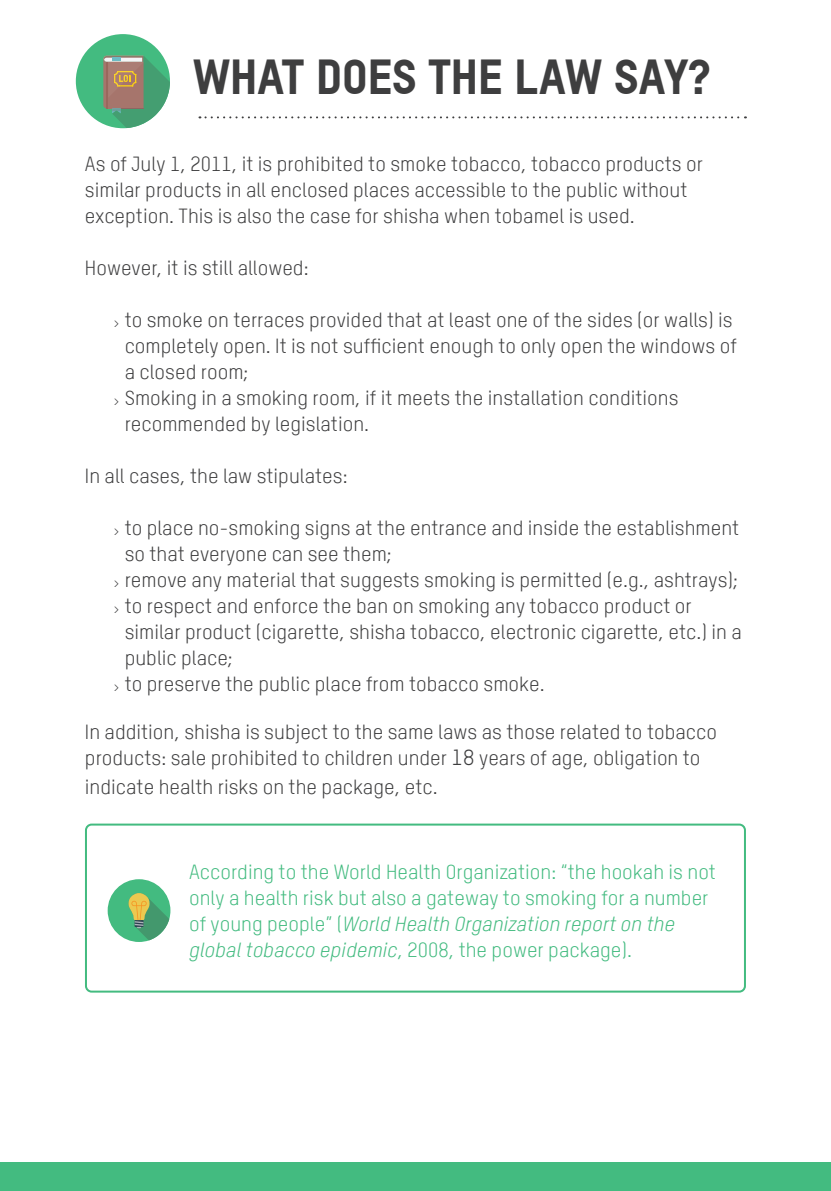
<style>
.page{position:relative;width:831px;height:1191px;background:#fff}
.page>*{position:absolute;margin:0;border:0;box-sizing:border-box;transform-origin:0 0}
.t1{font:800 48px "TSTARW00";color:#3e3e3f}
.t2{font:20px/26px "TSTARPROW00";color:#3e3e3f}
.t3{font:20px/26px "TSTARPROW00";color:#43bb80}
.t4{font:italic 20px "TSTARW00";color:#43bb80}
.s1{font-size:12px}
.s2{font-family:"TSTARPRO";font-size:22px}
.s3{font-family:"TSTARPROW00";font-style:normal}
.s4{font-family:"TSTARW00";font-style:italic}
</style>
<div class="page">
<div style="left:0;top:1162px;width:830px;height:29px;background:#43bb80"></div>
<svg style="left:199px;top:116px;width:546px;height:2px"></svg>
<div style="left:76px;top:34px;width:94px;height:94px;background:#43bb80;border-radius:50%"></div>
<svg style="left:103px;top:56px;width:67px;height:72px"></svg>
<div style="left:85px;top:823px;width:660px;height:169px;border:2px solid #43bb80;border-radius:6px"></div>
<svg style="left:108px;top:879px;width:62px;height:63px"></svg>
<h1 class="t1" style="left:193px;top:47px;width:518px">WHAT DOES THE LAW SAY?</h1>
<p class="t2" style="left:85px;top:150px;width:619px">As of July 1, 2011, it is prohibited to smoke tobacco, tobacco products or similar products in all enclosed places accessible to the public without exception. This is also the case for shisha when tobamel is used.</p>
<p class="t2" style="left:85px;top:254px;width:225px">However, it is still allowed:</p>
<p class="t2" style="left:113px;top:306px;width:620px"><span class="s1">&gt;</span> to smoke on terraces provided that at least one of the sides (or walls) is</p>
<p class="t2" style="left:125px;top:332px;width:613px">completely open. It is not sufficient enough to only open the windows of</p>
<p class="t2" style="left:125px;top:358px;width:125px">a closed room;</p>
<p class="t2" style="left:113px;top:384px;width:566px"><span class="s1">&gt;</span> Smoking in a smoking room, if it meets the installation conditions</p>
<p class="t2" style="left:125px;top:410px;width:246px">recommended by legislation.</p>
<p class="t2" style="left:85px;top:462px;width:264px">In all cases, the law stipulates:</p>
<p class="t2" style="left:113px;top:514px;width:627px"><span class="s1">&gt;</span> to place no-smoking signs at the entrance and inside the establishment</p>
<p class="t2" style="left:125px;top:540px;width:269px">so that everyone can see them;</p>
<p class="t2" style="left:113px;top:566px;width:626px"><span class="s1">&gt;</span> remove any material that suggests smoking is permitted (e.g., ashtrays);</p>
<p class="t2" style="left:113px;top:592px;width:580px"><span class="s1">&gt;</span> to respect and enforce the ban on smoking any tobacco product or</p>
<p class="t2" style="left:125px;top:618px;width:618px">similar product (cigarette, shisha tobacco, electronic cigarette, etc.) in a</p>
<p class="t2" style="left:125px;top:644px;width:110px">public place;</p>
<p class="t2" style="left:113px;top:670px;width:433px"><span class="s1">&gt;</span> to preserve the public place from tobacco smoke.</p>
<p class="t2" style="left:85px;top:718px;width:633px">In addition, shisha is subject to the same laws as those related to tobacco products: sale prohibited to children under <span class="s2">18</span> years of age, obligation to</p>
<p class="t2" style="left:85px;top:772px;width:354px">indicate health risks on the package, etc.</p>
<p class="t3" style="left:189px;top:858px;width:528px">According to the World Health Organization: “the hookah is not only a health risk but also a gateway to smoking for a number</p>
<p class="t4" style="left:189px;top:912px;width:487px"><span class="s3">of young people” (</span>World Health Organization report on the</p>
<p class="t3" style="left:189px;top:936px;width:444px"><span class="s4">global tobacco epidemic</span>, 2008, the power package).</p>
</div>
